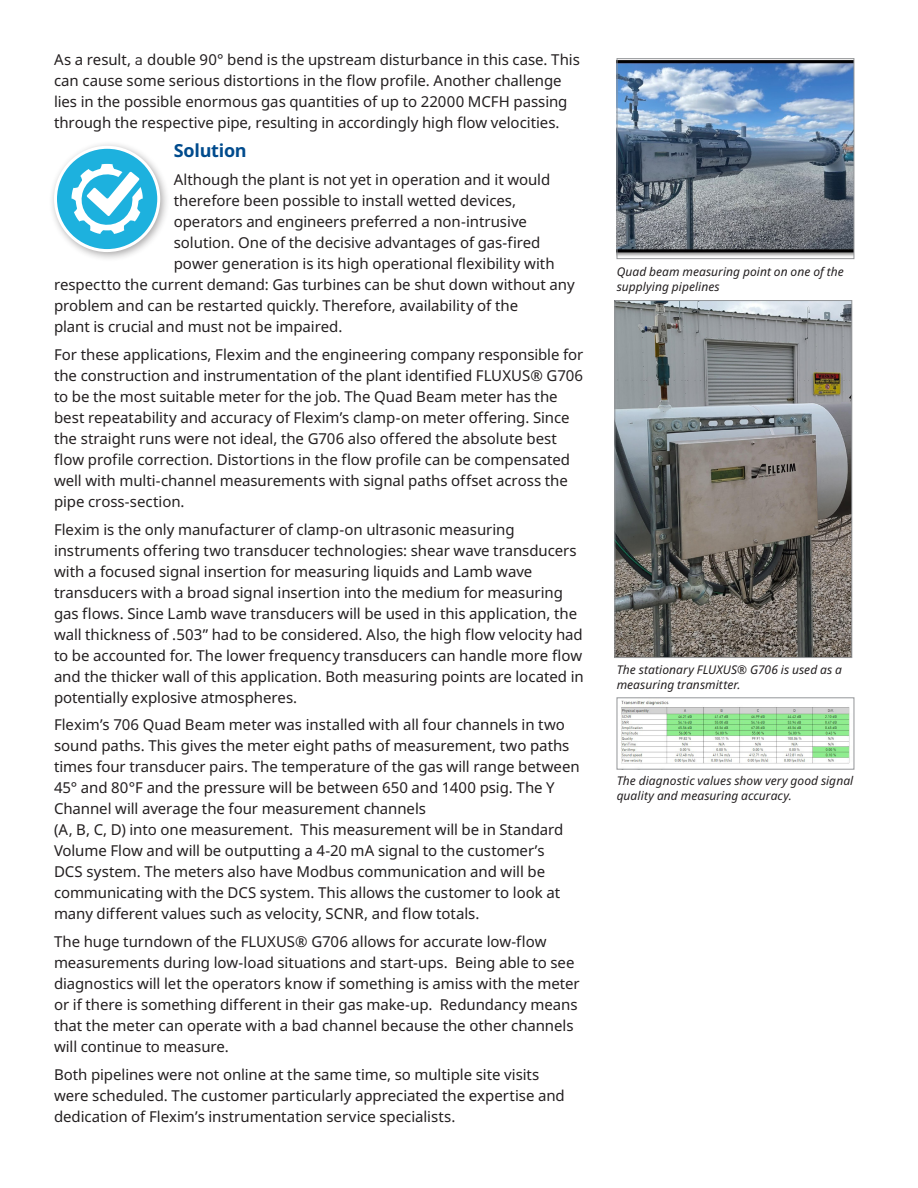
<style>
.page{position:relative;width:918px;height:1188px;background:#fff}
.page>*{position:absolute;margin:0;border:0;box-sizing:border-box;transform-origin:0 0}
.Body-Paragraph_10_14{font:700 18px "Noto Sans";letter-spacing:-.015em;color:#004b8d}
.Body-Paragraph_10_14-2{font:15px/21px "Noto Sans";letter-spacing:-.005em;color:#231f20}
.Photo_Caption_7_8{font:italic 12px/15px "Noto Sans";letter-spacing:.005em;color:#231f20}
.s1{font-family:"DIN Pro";font-size:15.75px}
</style>
<div class="page">
<div style="left:48px;top:140px;width:122px;height:122px;background:#231f20;opacity:.4"></div>
<div style="left:56px;top:147px;width:103px;height:104px;background:#1db1de;border-radius:50%"></div>
<div style="left:54px;top:146px;width:106px;height:106px;border:3px solid #fff;border-radius:50%"></div>
<svg style="left:71px;top:164px;width:72px;height:70px"></svg>
<img style="left:619px;top:60px;width:233px;height:197px">
<div style="left:617px;top:58px;width:237px;height:201px;border:1px solid #939598"></div>
<img style="left:617px;top:302px;width:233px;height:354px">
<div style="left:615px;top:300px;width:237px;height:358px;border:1px solid #939598"></div>
<img style="left:621px;top:700px;width:229px;height:64px">
<div style="left:617px;top:698px;width:237px;height:72px;border:1px solid #939598"></div>
<p class="Body-Paragraph_10_14-2" style="left:54px;top:50px;width:527px">As a result, <span class="s1">a</span> double 90° bend is the upstream disturbance in this case. This can cause some serious distortions in the flow profile. Another challenge lies in the possible enormous gas quantities of up to 22000 MCFH passing through the respective pipe, resulting in accordingly high flow velocities.</p>
<p class="Body-Paragraph_10_14" style="left:174px;top:141px;width:74px">Solution</p>
<p class="Body-Paragraph_10_14-2" style="left:174px;top:170px;width:378px">Although the plant is not yet in operation and it would</p>
<p class="Body-Paragraph_10_14-2" style="left:174px;top:191px;width:344px">therefore been possible to install wetted devices,</p>
<p class="Body-Paragraph_10_14-2" style="left:174px;top:212px;width:355px">operators and engineers preferred a non-intrusive</p>
<p class="Body-Paragraph_10_14-2" style="left:174px;top:233px;width:368px">solution. One of the decisive advantages of gas-fired</p>
<p class="Body-Paragraph_10_14-2" style="left:174px;top:254px;width:382px">power generation is its high operational flexibility with</p>
<p class="Body-Paragraph_10_14-2" style="left:54px;top:275px;width:522px">respectto the current demand: Gas turbines can be shut down without any</p>
<p class="Body-Paragraph_10_14-2" style="left:54px;top:296px;width:466px">problem and can be restarted quickly. Therefore, availability of the</p>
<p class="Body-Paragraph_10_14-2" style="left:54px;top:317px;width:290px">plant is crucial and must not be impaired.</p>
<p class="Body-Paragraph_10_14-2" style="left:54px;top:344px;width:531px">For these applications, Flexim and the engineering company responsible for the construction and instrumentation of the plant identified FLUXUS® G706 to be the most suitable meter for the job. The Quad Beam meter has the best repeatability and accuracy of Flexim’s clamp-on meter offering. Since the straight runs were not ideal, the G706 also offered the absolute best flow profile correction. Distortions in the flow profile can be compensated well with multi-channel measurements with signal paths offset across the pipe cross-section.</p>
<p class="Body-Paragraph_10_14-2" style="left:54px;top:519px;width:531px">Flexim is the only manufacturer of clamp-on ultrasonic measuring instruments offering two transducer technologies: shear wave transducers with a focused signal insertion for measuring liquids and Lamb wave transducers with a broad signal insertion into the medium for measuring gas flows. Since Lamb wave transducers will be used in this application, the wall thickness of .503” had to be considered. Also, the high flow velocity had to be accounted for. The lower frequency transducers can handle more flow and the thicker wall of this application. Both measuring points are located in potentially explosive atmospheres.</p>
<p class="Body-Paragraph_10_14-2" style="left:54px;top:715px;width:527px">Flexim’s 706 Quad Beam meter was installed with all four channels in two sound paths. This gives the meter eight paths of measurement, two paths times four transducer pairs. The temperature of the gas will range between 45° and 80°F and the pressure will be between 650 and 1400 psig. The Y Channel will average the four measurement channels<br>(A, B, C, D) into one measurement. This measurement will be in Standard Volume Flow and will be outputting a 4-20 mA signal to the customer’s<br>DCS system. The meters also have Modbus communication and will be communicating with the DCS system. This allows the customer to look at many different values such as velocity, SCNR, and flow totals.</p>
<p class="Body-Paragraph_10_14-2" style="left:54px;top:932px;width:527px">The huge turndown of the FLUXUS® G706 allows for accurate low-flow measurements during low-load situations and start-ups. Being able to see diagnostics will let the operators know if something is amiss with the meter or if there is something different in their gas make-up. Redundancy means that the meter can operate with a bad channel because the other channels will continue to measure.</p>
<p class="Body-Paragraph_10_14-2" style="left:54px;top:1064px;width:512px">Both pipelines were not online at the same time, so multiple site visits were scheduled. The customer particularly appreciated the expertise and dedication of Flexim’s instrumentation service specialists.</p>
<p class="Photo_Caption_7_8" style="left:617px;top:265px;width:229px">Quad beam measuring point on one of the supplying pipelines</p>
<p class="Photo_Caption_7_8" style="left:617px;top:662px;width:227px">The stationary FLUXUS® G706 is used as a measuring transmitter.</p>
<p class="Photo_Caption_7_8" style="left:617px;top:773px;width:238px">The diagnostic values show very good signal quality and measuring accuracy.</p>
</div>
